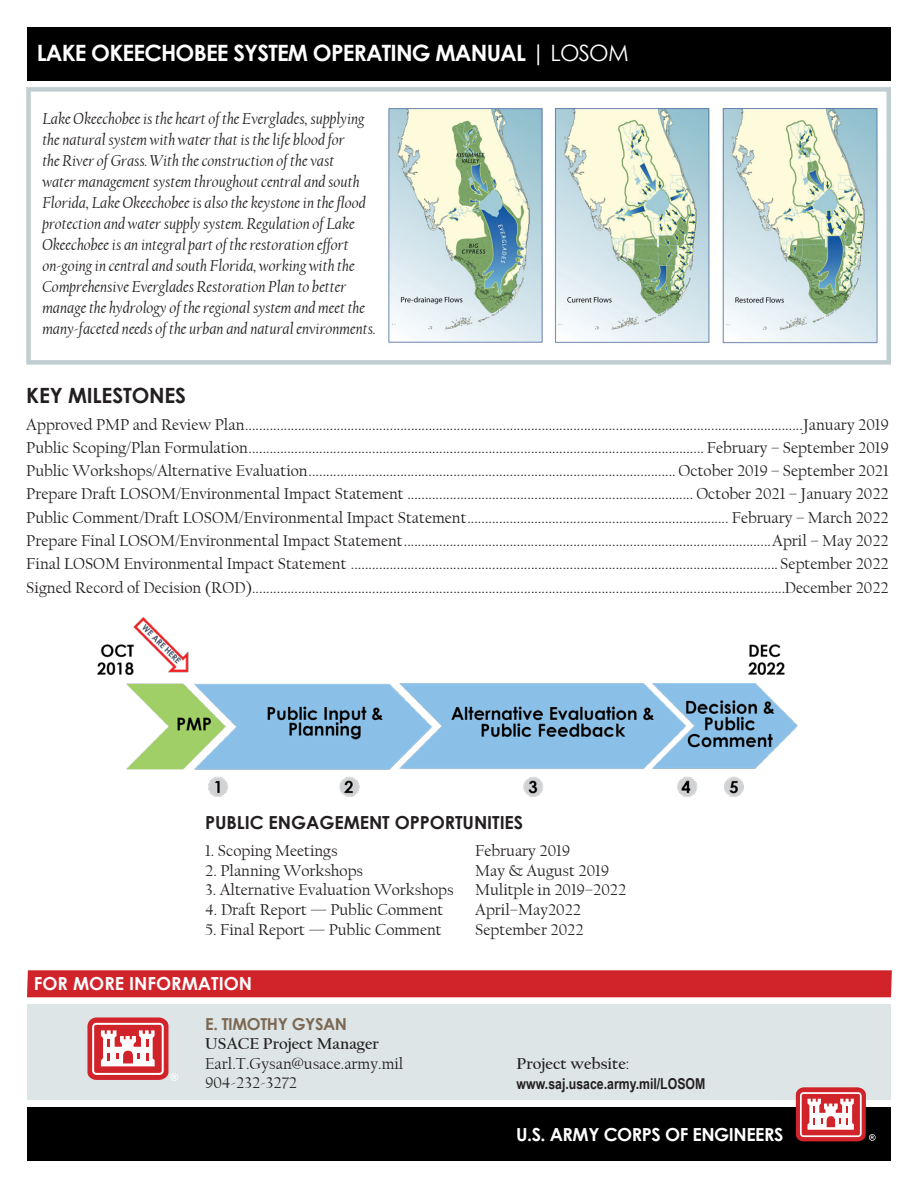
<style>
.page{position:relative;width:918px;height:1188px;background:#fff}
.page>*{position:absolute;margin:0;border:0;box-sizing:border-box;transform-origin:0 0}
.t1{font:700 22.5px "Century Gothic";letter-spacing:-.035em;color:#fff}
.Heading_1{font:700 21px "Century Gothic";letter-spacing:-.01em;color:#231f20}
.Heading_2{font:700 18px "Century Gothic";letter-spacing:-.005em;color:#231f20}
.Date___Info{font:700 18px "Century Gothic";letter-spacing:-.025em;color:#fff}
.Date___Info-2{font:700 18px "Century Gothic";color:#fff}
.Body{font:16.5px "Californian FB";color:#231f20}
.Body-2{font:italic 16.5px/21px "Californian FB";color:#231f20}
.t2{font:700 16.5px "Californian FB";color:#231f20}
.t3{font:700 16.5px "Century Gothic";letter-spacing:-.025em;color:#7c6954}
.t4{font:700 15px "Arial Narrow";color:#231f20}
.s1{font-weight:400}
</style>
<div class="page">
<div style="left:26px;top:87px;width:865px;height:278px;border:4px solid #c0ced1"></div>
<div style="left:27px;top:1004px;width:864px;height:95px;background:#dde5e6"></div>
<svg style="left:87px;top:1017px;width:91px;height:64px;background:#e08185"></svg>
<div style="left:27px;top:1107px;width:864px;height:54px;background:#000"></div>
<div style="left:27px;top:27px;width:864px;height:54px;background:#000"></div>
<div style="left:27px;top:970px;width:865px;height:27px;background:#d1232a"></div>
<svg style="left:796px;top:1088px;width:80px;height:53px"></svg>
<img style="left:389px;top:108px;width:489px;height:236px">
<img style="left:98px;top:618px;width:700px;height:179px">
<h1 class="t1" style="left:37px;top:36px;width:594px">LAKE OKEECHOBEE SYSTEM OPERATING MANUAL <span class="s1">| LOSOM</span></h1>
<p class="Body-2" style="left:42px;top:108px;width:335px">Lake Okeechobee is the heart of the Everglades, supplying the natural system with water that is the life blood for<br>the River of Grass. With the construction of the vast<br>water management system throughout central and south Florida, Lake Okeechobee is also the keystone in the flood protection and water supply system. Regulation of Lake Okeechobee is an integral part of the restoration effort on-going in central and south Florida, working with the Comprehensive Everglades Restoration Plan to better manage the hydrology of the regional system and meet the many-faceted needs of the urban and natural environments.</p>
<h2 class="Heading_1" style="left:26px;top:379px;width:161px">KEY MILESTONES</h2>
<p class="Body" style="left:26px;top:415px;width:864px">Approved PMP and Review Plan..............................................................................................................................................................January 2019</p>
<p class="Body" style="left:26px;top:438px;width:864px">Public Scoping/Plan Formulation................................................................................................................................. February – September 2019</p>
<p class="Body" style="left:26px;top:462px;width:864px">Public Workshops/Alternative Evaluation........................................................................................................ October 2019 – September 2021</p>
<p class="Body" style="left:26px;top:485px;width:864px">Prepare Draft LOSOM/Environmental Impact Statement ................................................................................. October 2021 – January 2022</p>
<p class="Body" style="left:26px;top:508px;width:864px">Public Comment/Draft LOSOM/Environmental Impact Statement.......................................................................... February – March 2022</p>
<p class="Body" style="left:26px;top:532px;width:864px">Prepare Final LOSOM/Environmental Impact Statement........................................................................................................April – May 2022</p>
<p class="Body" style="left:26px;top:555px;width:864px">Final LOSOM Environmental Impact Statement ......................................................................................................................... September 2022</p>
<p class="Body" style="left:26px;top:578px;width:864px">Signed Record of Decision (ROD).......................................................................................................................................................December 2022</p>
<h3 class="Heading_2" style="left:205px;top:809px;width:320px">PUBLIC ENGAGEMENT OPPORTUNITIES</h3>
<p class="Body" style="left:205px;top:841px;width:134px">1. Scoping Meetings</p>
<p class="Body" style="left:475px;top:841px;width:96px">February 2019</p>
<p class="Body" style="left:205px;top:861px;width:159px">2. Planning Workshops</p>
<p class="Body" style="left:475px;top:861px;width:135px">May &amp; August 2019</p>
<p class="Body" style="left:205px;top:881px;width:250px">3. Alternative Evaluation Workshops</p>
<p class="Body" style="left:475px;top:881px;width:153px">Mulitple in 2019–2022</p>
<p class="Body" style="left:205px;top:901px;width:240px">4. Draft Report — Public Comment</p>
<p class="Body" style="left:475px;top:901px;width:107px">April–May2022</p>
<p class="Body" style="left:205px;top:921px;width:238px">5. Final Report — Public Comment</p>
<p class="Body" style="left:475px;top:921px;width:110px">September 2022</p>
<p class="Date___Info-2" style="left:34px;top:970px;width:220px">FOR MORE INFORMATION</p>
<p class="t3" style="left:205px;top:1011px;width:143px">E. TIMOTHY GYSAN</p>
<p class="t2" style="left:205px;top:1035px;width:175px">USACE Project Manager</p>
<p class="Body" style="left:205px;top:1054px;width:200px">Earl.T.Gysan@usace.army.mil</p>
<p class="Body" style="left:205px;top:1074px;width:93px">904-232-3272</p>
<p class="t2" style="left:517px;top:1054px;width:114px">Project website<span class="s1">:</span></p>
<p class="t4" style="left:517px;top:1072px;width:190px">www.saj.usace.army.mil/LOSOM</p>
<p class="Date___Info" style="left:516px;top:1121px;width:269px">U.S. ARMY CORPS OF ENGINEERS</p>
</div>
